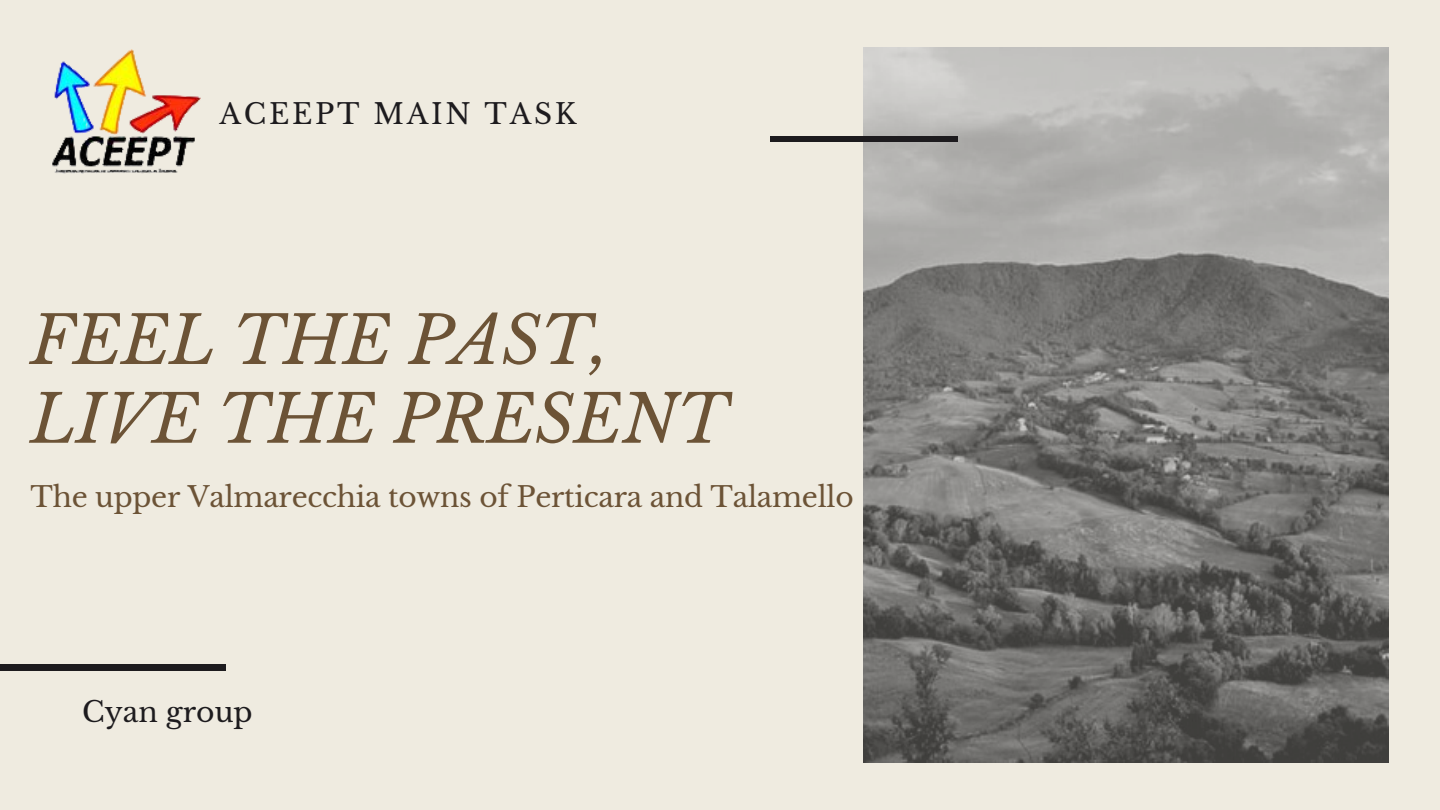
<style>
.page{position:relative;width:1440px;height:810px;background:#efebe0}
.page>*{position:absolute;margin:0;border:0;box-sizing:border-box;transform-origin:0 0}
.t1{font:italic 66px/78.8px "Libre Baskerville";letter-spacing:-.01em;color:#6c5336}
.t2{font:28.2px "Libre Baskerville";color:#1d1b1e}
.t3{font:28px "Libre Baskerville";letter-spacing:-.01em;color:#6c5336}
.t4{font:28px "Libre Baskerville";letter-spacing:.1em;color:#1d1b1e}
</style>
<div class="page">
<img style="left:864px;top:47px;width:525px;height:716px">
<div style="left:770px;top:136px;width:188px;height:6px;background:#1d1b1e"></div>
<div style="left:0;top:664px;width:226px;height:6px;background:#1d1b1e"></div>
<img style="left:52px;top:49px;width:148px;height:125px">
<p class="t4" style="left:219px;top:97px;width:359px">ACEEPT MAIN TASK</p>
<h1 class="t1" style="left:30px;top:301px;width:699px">FEEL THE PAST,<br>LIVE THE PRESENT</h1>
<p class="t3" style="left:30px;top:480px;width:825px">The upper Valmarecchia towns of Perticara and Talamello</p>
<p class="t2" style="left:82px;top:695px;width:172px">Cyan group</p>
</div>
